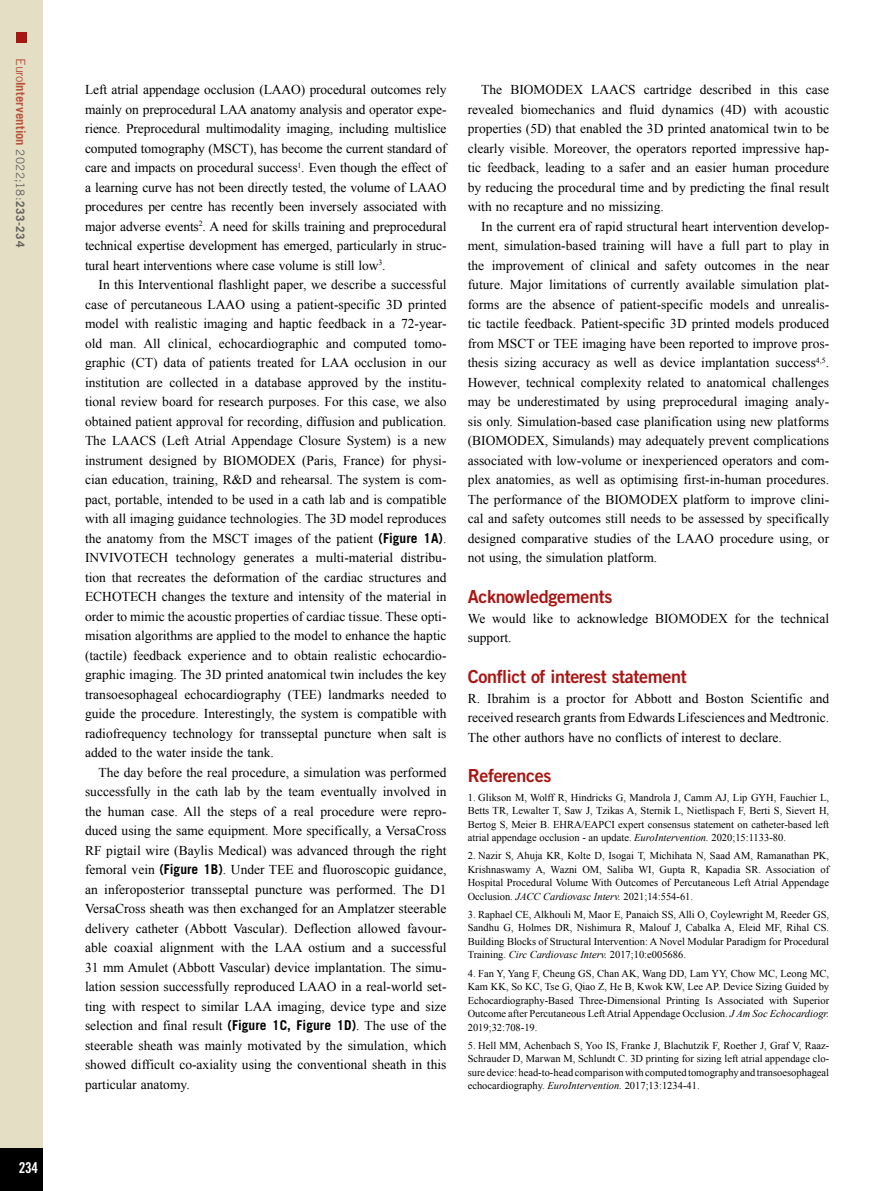
<style>
.page{position:relative;width:893px;height:1191px;background:#fff}
.page>*{position:absolute;margin:0;border:0;box-sizing:border-box;transform-origin:0 0}
.t1{font:18px "Trade Gothic LT Std Bd 2";letter-spacing:-.02em;color:#a81613}
.t2{font:15px "Trade Gothic LT Std Bd Cn 20";color:#fff}
.t3{font:13.5px/19.5px "Times New Roman";color:#000;text-align:justify}
.t4{font:700 12.75px "Trade Gothic LT Std";letter-spacing:.005em;color:#bc523c}
.t5{font:10.5px/13.5px "Times New Roman";color:#000;text-align:justify}
.s1{font-weight:400}
.s2{font-weight:400;font-size:11.7px;color:#626261}
.s3{font-size:11.7px;color:#626261}
.s4{font-family:"Trade Gothic LT Std";font-weight:700}
.s5{font-style:italic}
</style>
<div class="page">
<div style="left:0;top:0;width:43px;height:1191px;background:#e4dfc4"></div>
<div style="left:0;top:1148px;width:43px;height:43px;background:#000"></div>
<div style="left:16px;top:32px;width:10px;height:10px;background:#a81613"></div>
<p class="t4" style="left:29px;top:58px;width:190px;rotate:90deg"><span class="s1">Euro</span>Intervention <span class="s2">2022;18:</span><span class="s3">233-234</span></p>
<p class="t2" style="left:19px;top:1158px;width:21px">234</p>
<p class="t3" style="left:85px;top:80px;width:363px">Left atrial appendage occlusion (LAAO) procedural outcomes rely mainly on preprocedural LAA anatomy analysis and operator expe&shy;rience. Preprocedural multimodality imaging, including multislice computed tomography (MSCT), has become the current standard of care and impacts on procedural success<sup>1</sup>. Even though the effect of a learning curve has not been directly tested, the volume of LAAO procedures per centre has recently been inversely associated with major adverse events<sup>2</sup>. A need for skills training and preprocedural technical expertise development has emerged, particularly in struc&shy;tural heart interventions where case volume is still low<sup>3</sup>.</p>
<p class="t3" style="left:85px;top:275px;width:363px;text-indent:14px">In this Interventional flashlight paper, we describe a successful case of percutaneous LAAO using a patient-specific 3D printed model with realistic imaging and haptic feedback in a 72-year&shy;old man. All clinical, echocardiographic and computed tomo&shy;graphic (CT) data of patients treated for LAA occlusion in our institution are collected in a database approved by the institu&shy;tional review board for research purposes. For this case, we also obtained patient approval for recording, diffusion and publication.<br>The LAACS (Left Atrial Appendage Closure System) is a new instrument designed by BIOMODEX (Paris, France) for physi&shy;cian education, training, R&amp;D and rehearsal. The system is com&shy;pact, portable, intended to be used in a cath lab and is compatible with all imaging guidance technologies. The 3D model reproduces the anatomy from the MSCT images of the patient <span class="s4">(Figure 1A)</span>.<br>INVIVOTECH technology generates a multi-material distribu&shy;tion that recreates the deformation of the cardiac structures and ECHOTECH changes the texture and intensity of the material in order to mimic the acoustic properties of cardiac tissue. These opti&shy;misation algorithms are applied to the model to enhance the haptic (tactile) feedback experience and to obtain realistic echocardio&shy;graphic imaging. The 3D printed anatomical twin includes the key transoesophageal echocardiography (TEE) landmarks needed to guide the procedure. Interestingly, the system is compatible with radiofrequency technology for transseptal puncture when salt is added to the water inside the tank.</p>
<p class="t3" style="left:85px;top:762px;width:363px;text-indent:14px">The day before the real procedure, a simulation was performed successfully in the cath lab by the team eventually involved in the human case. All the steps of a real procedure were repro&shy;duced using the same equipment. More specifically, a VersaCross RF pigtail wire (Baylis Medical) was advanced through the right femoral vein <span class="s4">(Figure 1B)</span>. Under TEE and fluoroscopic guidance, an inferoposterior transseptal puncture was performed. The D1<br>VersaCross sheath was then exchanged for an Amplatzer steerable delivery catheter (Abbott Vascular). Deflection allowed favour&shy;able coaxial alignment with the LAA ostium and a successful 31 mm Amulet (Abbott Vascular) device implantation. The simu&shy;lation session successfully reproduced LAAO in a real-world set&shy;ting with respect to similar LAA imaging, device type and size selection and final result <span class="s4">(Figure 1C, Figure 1D)</span>. The use of the steerable sheath was mainly motivated by the simulation, which showed difficult co-axiality using the conventional sheath in this particular anatomy.</p>
<p class="t3" style="left:468px;top:80px;width:363px;text-indent:14px">The BIOMODEX LAACS cartridge described in this case revealed biomechanics and fluid dynamics (4D) with acoustic properties (5D) that enabled the 3D printed anatomical twin to be clearly visible. Moreover, the operators reported impressive hap&shy;tic feedback, leading to a safer and an easier human procedure by reducing the procedural time and by predicting the final result with no recapture and no missizing.</p>
<p class="t3" style="left:468px;top:216px;width:363px;text-indent:14px">In the current era of rapid structural heart intervention develop&shy;ment, simulation-based training will have a full part to play in the improvement of clinical and safety outcomes in the near future. Major limitations of currently available simulation plat&shy;forms are the absence of patient-specific models and unrealis&shy;tic tactile feedback. Patient-specific 3D printed models produced from MSCT or TEE imaging have been reported to improve pros&shy;thesis sizing accuracy as well as device implantation success<sup>4,5</sup>.<br>However, technical complexity related to anatomical challenges may be underestimated by using preprocedural imaging analy&shy;sis only. Simulation-based case planification using new platforms (BIOMODEX, Simulands) may adequately prevent complications associated with low-volume or inexperienced operators and com&shy;plex anatomies, as well as optimising first-in-human procedures.<br>The performance of the BIOMODEX platform to improve clini&shy;cal and safety outcomes still needs to be assessed by specifically designed comparative studies of the LAAO procedure using, or not using, the simulation platform.</p>
<h1 class="t1" style="left:468px;top:585px;width:146px">Acknowledgements</h1>
<p class="t3" style="left:468px;top:608px;width:363px">We would like to acknowledge BIOMODEX for the technical support.</p>
<h1 class="t1" style="left:468px;top:665px;width:220px">Conflict of interest statement</h1>
<p class="t3" style="left:468px;top:688px;width:363px">R. Ibrahim is a proctor for Abbott and Boston Scientific and received research grants from Edwards Lifesciences and Medtronic.<br>The other authors have no conflicts of interest to declare.</p>
<h1 class="t1" style="left:468px;top:764px;width:85px">References</h1>
<p class="t5" style="left:468px;top:790px;width:363px">1. Glikson M, Wolff R, Hindricks G, Mandrola J, Camm AJ, Lip GYH, Fauchier L, Betts TR, Lewalter T, Saw J, Tzikas A, Sternik L, Nietlispach F, Berti S, Sievert H, Bertog S, Meier B. EHRA/EAPCI expert consensus statement on catheter-based left atrial appendage occlusion - an update. <span class="s5">EuroIntervention.</span> 2020;15:1133-80.</p>
<p class="t5" style="left:468px;top:848px;width:363px">2. Nazir S, Ahuja KR, Kolte D, Isogai T, Michihata N, Saad AM, Ramanathan PK, Krishnaswamy A, Wazni OM, Saliba WI, Gupta R, Kapadia SR. Association of Hospital Procedural Volume With Outcomes of Percutaneous Left Atrial Appendage Occlusion. <span class="s5">JACC Cardiovasc Interv.</span> 2021;14:554-61.</p>
<p class="t5" style="left:468px;top:907px;width:363px">3. Raphael CE, Alkhouli M, Maor E, Panaich SS, Alli O, Coylewright M, Reeder GS, Sandhu G, Holmes DR, Nishimura R, Malouf J, Cabalka A, Eleid MF, Rihal CS.<br>Building Blocks of Structural Intervention: A Novel Modular Paradigm for Procedural Training. <span class="s5">Circ Cardiovasc Interv.</span> 2017;10:e005686.</p>
<p class="t5" style="left:468px;top:966px;width:363px">4. Fan Y, Yang F, Cheung GS, Chan AK, Wang DD, Lam YY, Chow MC, Leong MC, Kam KK, So KC, Tse G, Qiao Z, He B, Kwok KW, Lee AP. Device Sizing Guided by Echocardiography-Based Three-Dimensional Printing Is Associated with Superior Outcome after Percutaneous Left Atrial Appendage Occlusion. <span class="s5">J Am Soc Echocardiogr.<br></span>2019;32:708-19.</p>
<p class="t5" style="left:468px;top:1038px;width:363px">5. Hell MM, Achenbach S, Yoo IS, Franke J, Blachutzik F, Roether J, Graf V, Raaz-Schrauder D, Marwan M, Schlundt C. 3D printing for sizing left atrial appendage clo&shy;sure device: head-to-head comparison with computed tomography and transoesophageal echocardiography. <span class="s5">EuroIntervention.</span> 2017;13:1234-41.</p>
</div>
